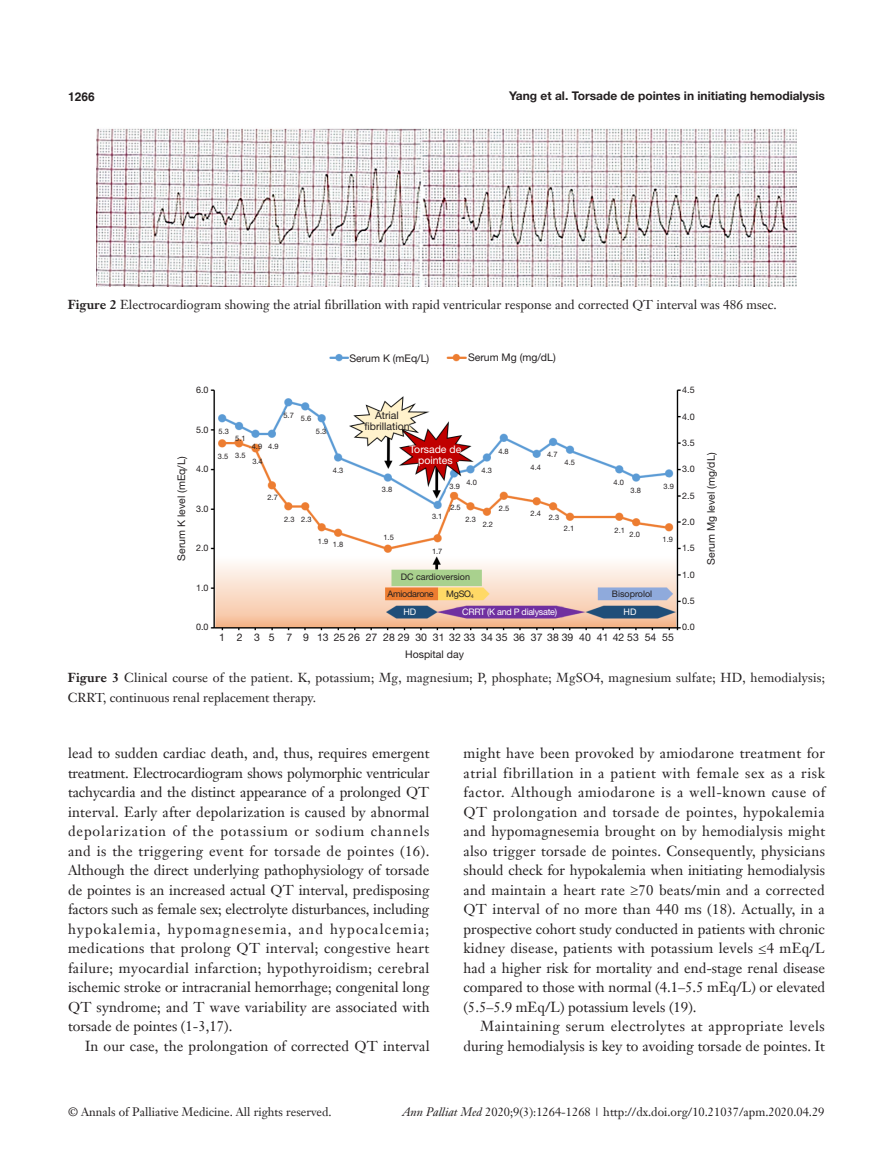
<style>
.page{position:relative;width:893px;height:1170px;background:#fff}
.page>*{position:absolute;margin:0;border:0;box-sizing:border-box;transform-origin:0 0}
.t1{font:14.25px/19.5px "Janson Text LT";letter-spacing:.01em;color:#231f20;text-align:justify}
.t2{font:12.75px/19.5px "Janson Text LT";color:#231f20}
.t3{font:12px "Janson Text LT";color:#231f20}
.Running_title{font:700 12px "Helvetica Neue LT Pro";color:#231f20}
.t4{font:700 12px "Helvetica";color:#231f20}
.t5{font:10.5px/10.5px "Helvetica Neue LT Pro";color:#231f20;text-align:center}
.t6{font:10.5px/10.5px "Helvetica Neue LT Pro";color:#fff;text-align:center}
.t7{font:9px "Helvetica Neue LT Pro";color:#231f20}
.t8{font:9px "Helvetica Neue LT Pro";letter-spacing:-.03em;color:#fff}
.t9{font:9px "Helvetica Neue LT Pro";letter-spacing:-.03em;color:#231f20}
.t10{font:7.5px "Helvetica Neue LT Pro";color:#231f20}
.s1{font-weight:700}
.s2{font-style:italic}
</style>
<div class="page">
<img style="left:96px;top:128px;width:700px;height:159px">
<img style="left:211px;top:353px;width:470px;height:278px">
<p class="t4" style="left:68px;top:89px;width:28px">1266</p>
<p class="Running_title" style="left:509px;top:88px;width:317px">Yang et al. Torsade de pointes in initiating hemodialysis</p>
<p class="t2" style="left:68px;top:295px;width:710px"><span class="s1">Figure 2</span> Electrocardiogram showing the atrial fibrillation with rapid ventricular response and corrected QT interval was 486 msec.</p>
<p class="t5" style="left:349px;top:353px;width:81px">Serum K (mEq/L)</p>
<p class="t5" style="left:468px;top:352px;width:89px">Serum Mg (mg/dL)</p>
<p class="t7" style="left:196px;top:384px;width:14px">6.0</p>
<p class="t7" style="left:196px;top:424px;width:14px">5.0</p>
<p class="t7" style="left:196px;top:463px;width:14px">4.0</p>
<p class="t7" style="left:196px;top:503px;width:14px">3.0</p>
<p class="t7" style="left:196px;top:542px;width:14px">2.0</p>
<p class="t7" style="left:196px;top:582px;width:14px">1.0</p>
<p class="t7" style="left:196px;top:621px;width:14px">0.0</p>
<p class="t7" style="left:682px;top:384px;width:14px">4.5</p>
<p class="t7" style="left:682px;top:411px;width:14px">4.0</p>
<p class="t7" style="left:682px;top:437px;width:14px">3.5</p>
<p class="t7" style="left:682px;top:463px;width:14px">3.0</p>
<p class="t7" style="left:682px;top:490px;width:14px">2.5</p>
<p class="t7" style="left:682px;top:516px;width:14px">2.0</p>
<p class="t7" style="left:682px;top:542px;width:14px">1.5</p>
<p class="t7" style="left:682px;top:569px;width:14px">1.0</p>
<p class="t7" style="left:682px;top:595px;width:14px">0.5</p>
<p class="t7" style="left:682px;top:621px;width:14px">0.0</p>
<p class="t5" style="left:364px;top:410px;width:47px">Atrial fibrillation</p>
<p class="t10" style="left:283px;top:411px;width:12px">5.7</p>
<p class="t10" style="left:301px;top:414px;width:12px">5.6</p>
<p class="t10" style="left:316px;top:426px;width:12px">5.3</p>
<p class="t10" style="left:219px;top:427px;width:12px">5.3</p>
<p class="t10" style="left:235px;top:434px;width:12px">5.1</p>
<p class="t10" style="left:252px;top:441px;width:12px">4.9</p>
<p class="t10" style="left:268px;top:441px;width:12px">4.9</p>
<p class="t6" style="left:409px;top:444px;width:53px">Torsade de pointes</p>
<p class="t10" style="left:498px;top:446px;width:12px">4.8</p>
<p class="t10" style="left:547px;top:450px;width:12px">4.7</p>
<p class="t10" style="left:218px;top:452px;width:12px">3.5</p>
<p class="t10" style="left:235px;top:451px;width:12px">3.5</p>
<p class="t5" style="left:176px;top:560px;width:106px;rotate:-90deg">Serum K level (mEq/L)</p>
<p class="t5" style="left:706px;top:564px;width:113px;rotate:-90deg">Serum Mg level (mg/dL)</p>
<p class="t10" style="left:252px;top:456px;width:12px">3.4</p>
<p class="t10" style="left:564px;top:458px;width:12px">4.5</p>
<p class="t10" style="left:530px;top:463px;width:12px">4.4</p>
<p class="t10" style="left:333px;top:465px;width:12px">4.3</p>
<p class="t10" style="left:482px;top:465px;width:12px">4.3</p>
<p class="t10" style="left:466px;top:477px;width:12px">4.0</p>
<p class="t10" style="left:614px;top:478px;width:12px">4.0</p>
<p class="t10" style="left:449px;top:481px;width:12px">3.9</p>
<p class="t10" style="left:664px;top:481px;width:12px">3.9</p>
<p class="t10" style="left:382px;top:484px;width:12px">3.8</p>
<p class="t10" style="left:631px;top:485px;width:12px">3.8</p>
<p class="t10" style="left:267px;top:493px;width:12px">2.7</p>
<p class="t10" style="left:450px;top:502px;width:12px">2.5</p>
<p class="t10" style="left:499px;top:504px;width:12px">2.5</p>
<p class="t10" style="left:530px;top:508px;width:12px">2.4</p>
<p class="t10" style="left:432px;top:511px;width:12px">3.1</p>
<p class="t10" style="left:549px;top:513px;width:12px">2.3</p>
<p class="t10" style="left:284px;top:514px;width:12px">2.3</p>
<p class="t10" style="left:301px;top:515px;width:12px">2.3</p>
<p class="t10" style="left:465px;top:515px;width:12px">2.3</p>
<p class="t10" style="left:483px;top:519px;width:12px">2.2</p>
<p class="t10" style="left:564px;top:523px;width:12px">2.1</p>
<p class="t10" style="left:614px;top:525px;width:12px">2.1</p>
<p class="t10" style="left:630px;top:530px;width:12px">2.0</p>
<p class="t10" style="left:383px;top:532px;width:12px">1.5</p>
<p class="t10" style="left:662px;top:534px;width:12px">1.9</p>
<p class="t10" style="left:318px;top:536px;width:12px">1.9</p>
<p class="t10" style="left:333px;top:540px;width:12px">1.8</p>
<p class="t10" style="left:432px;top:546px;width:12px">1.7</p>
<p class="t7" style="left:401px;top:571px;width:71px">DC cardioversion</p>
<p class="t9" style="left:388px;top:587px;width:48px">Amiodarone</p>
<p class="t7" style="left:446px;top:587px;width:29px">MgSO<sub>4</sub></p>
<p class="t8" style="left:404px;top:606px;width:14px">HD</p>
<p class="t8" style="left:462px;top:606px;width:96px">CRRT (K and P dialysate)</p>
<p class="t7" style="left:612px;top:587px;width:42px">Bisoprolol</p>
<p class="t8" style="left:623px;top:606px;width:14px">HD</p>
<p class="t5" style="left:219px;top:631px;width:456px">1 2 3 5 7 9 13 25 26 27 28 29 30 31 32 33 34 35 36 37 38 39 40 41 42 53 54 55</p>
<p class="t5" style="left:405px;top:649px;width:60px">Hospital day</p>
<p class="t2" style="left:68px;top:667px;width:759px"><span class="s1">Figure 3</span> Clinical course of the patient. K, potassium; Mg, magnesium; P, phosphate; MgSO4, magnesium sulfate; HD, hemodialysis;<br>CRRT, continuous renal replacement therapy.</p>
<p class="t1" style="left:68px;top:743px;width:363px">lead to sudden cardiac death, and, thus, requires emergent treatment. Electrocardiogram shows polymorphic ventricular tachycardia and the distinct appearance of a prolonged QT interval. Early after depolarization is caused by abnormal depolarization of the potassium or sodium channels and is the triggering event for torsade de pointes (16).<br>Although the direct underlying pathophysiology of torsade de pointes is an increased actual QT interval, predisposing factors such as female sex; electrolyte disturbances, including hypokalemia, hypomagnesemia, and hypocalcemia; medications that prolong QT interval; congestive heart failure; myocardial infarction; hypothyroidism; cerebral ischemic stroke or intracranial hemorrhage; congenital long QT syndrome; and T wave variability are associated with torsade de pointes (1-3,17).</p>
<p class="t1" style="left:85px;top:1035px;width:346px">In our case, the prolongation of corrected QT interval</p>
<p class="t1" style="left:463px;top:743px;width:363px">might have been provoked by amiodarone treatment for atrial fibrillation in a patient with female sex as a risk factor. Although amiodarone is a well-known cause of QT prolongation and torsade de pointes, hypokalemia and hypomagnesemia brought on by hemodialysis might also trigger torsade de pointes. Consequently, physicians should check for hypokalemia when initiating hemodialysis and maintain a heart rate ≥70 beats/min and a corrected QT interval of no more than 440 ms (18). Actually, in a prospective cohort study conducted in patients with chronic kidney disease, patients with potassium levels ≤4 mEq/L had a higher risk for mortality and end-stage renal disease compared to those with normal (4.1–5.5 mEq/L) or elevated (5.5–5.9 mEq/L) potassium levels (19).</p>
<p class="t1" style="left:463px;top:1016px;width:363px;text-align:right">Maintaining serum electrolytes at appropriate levels during hemodialysis is key to avoiding torsade de pointes. It</p>
<p class="t3" style="left:68px;top:1104px;width:265px">© Annals of Palliative Medicine. All rights reserved.</p>
<p class="t3" style="left:402px;top:1104px;width:424px"><span class="s2">Ann Palliat Med</span> 2020;9(3):1264-1268 | http://dx.doi.org/10.21037/apm.2020.04.29</p>
</div>
